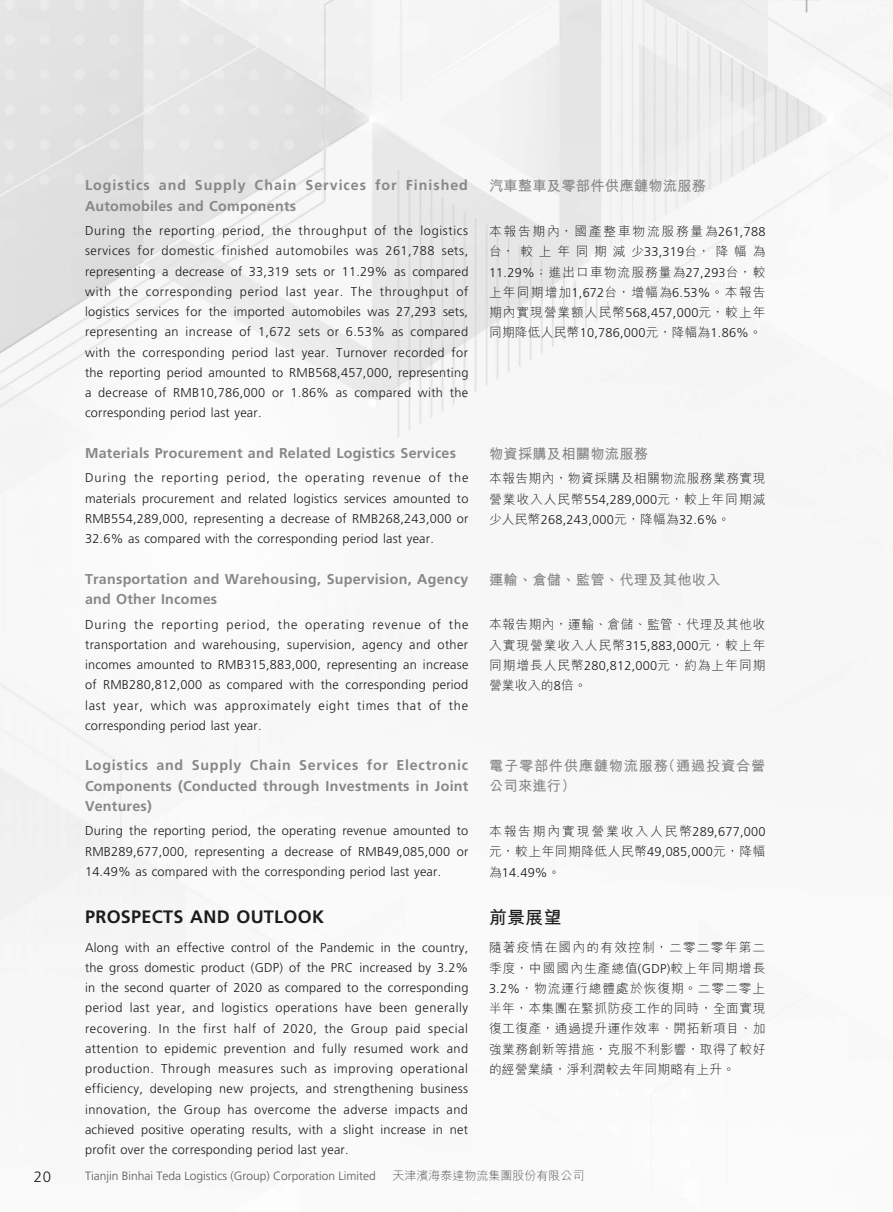
<style>
.page{position:relative;width:893px;height:1212px;background:#fff}
.page>*{position:absolute;margin:0;border:0;box-sizing:border-box;transform-origin:0 0}
.t1{font:700 18px "Frutiger LT Std";letter-spacing:.015em;color:#1c1c1b}
.t2{font:700 18px "M Hei HK";color:#1c1c1b}
.t3{font:300 15px "Frutiger LT Std";color:#1c1c1b}
.t4{font:700 14.25px/20.2px "Frutiger LT Std";letter-spacing:.015em;color:#878787}
.t5{font:700 14.25px/20.2px "Frutiger LT Std";letter-spacing:.07em;color:#878787}
.t6{font:700 14.25px "M Hei HK";letter-spacing:.015em;color:#878787}
.t7{font:700 14.25px/20.2px "M Hei HK";letter-spacing:.05em;color:#878787}
.t8{font:300 12.75px/20.2px "Frutiger LT Std";letter-spacing:.015em;color:#1c1c1b;text-align:justify}
.t9{font:300 12.75px/20.2px "M Hei HK";letter-spacing:.075em;color:#1c1c1b;text-align:justify}
.t10{font:300 12.75px/20.2px "M Hei HK";letter-spacing:.15em;color:#1c1c1b}
.t11{font:300 12.75px/20.2px "M Hei HK";letter-spacing:.035em;color:#1c1c1b}
.t12{font:300 12px "Frutiger LT Std";color:#575756}
.t13{font:300 12px "M Hei HK";color:#575756}
.s1{font-family:"Frutiger LT Std"}
.s2{font-family:"M Hei HK"}
</style>
<div class="page">
<img style="left:0;top:0;width:893px;height:1062px">
<p class="t5" style="left:85px;top:175px;width:384px">Logistics and Supply Chain Services for Finished<br>Automobiles and Components</p>
<p class="t8" style="left:85px;top:221px;width:385px">During the reporting period, the throughput of the logistics services for domestic finished automobiles was 261,788 sets, representing a decrease of 33,319 sets or 11.29% as compared with the corresponding period last year. The throughput of logistics services for the imported automobiles was 27,293 sets, representing an increase of 1,672 sets or 6.53% as compared with the corresponding period last year. Turnover recorded for the reporting period amounted to RMB568,457,000, representing a decrease of RMB10,786,000 or 1.86% as compared with the corresponding period last year.</p>
<p class="t4" style="left:85px;top:443px;width:373px">Materials Procurement and Related Logistics Services</p>
<p class="t8" style="left:85px;top:468px;width:385px">During the reporting period, the operating revenue of the materials procurement and related logistics services amounted to RMB554,289,000, representing a decrease of RMB268,243,000 or 32.6% as compared with the corresponding period last year.</p>
<p class="t4" style="left:85px;top:569px;width:385px">Transportation and Warehousing, Supervision, Agency and Other Incomes</p>
<p class="t8" style="left:85px;top:614px;width:385px">During the reporting period, the operating revenue of the transportation and warehousing, supervision, agency and other incomes amounted to RMB315,883,000, representing an increase of RMB280,812,000 as compared with the corresponding period last year, which was approximately eight times that of the corresponding period last year.</p>
<p class="t4" style="left:85px;top:755px;width:385px;text-align:justify">Logistics and Supply Chain Services for Electronic Components (Conducted through Investments in Joint Ventures)</p>
<p class="t8" style="left:85px;top:821px;width:385px">During the reporting period, the operating revenue amounted to RMB289,677,000, representing a decrease of RMB49,085,000 or 14.49% as compared with the corresponding period last year.</p>
<h1 class="t1" style="left:85px;top:906px;width:241px">PROSPECTS AND OUTLOOK</h1>
<p class="t8" style="left:85px;top:937px;width:385px">Along with an effective control of the Pandemic in the country, the gross domestic product (GDP) of the PRC increased by 3.2% in the second quarter of 2020 as compared to the corresponding period last year, and logistics operations have been generally recovering. In the first half of 2020, the Group paid special attention to epidemic prevention and fully resumed work and production. Through measures such as improving operational efficiency, developing new projects, and strengthening business innovation, the Group has overcome the adverse impacts and achieved positive operating results, with a slight increase in net profit over the corresponding period last year.</p>
<p class="t6" style="left:489px;top:176px;width:219px">汽車整車及零部件供應鏈物流服務</p>
<p class="t9" style="left:489px;top:221px;width:278px">本報告期內，國產整車物流服務量為<span class="s1">261,788</span>台，較上年同期減少<span class="s1">33,319</span>台，降幅為<span class="s1">11.29%</span>；進出口車物流服務量為<span class="s1">27,293</span>台，較上年同期增加<span class="s1">1,672</span>台，增幅為<span class="s1">6.53%</span>。本報告期內實現營業額人民幣<span class="s1">568,457,000</span>元，較上年</p>
<p class="t8" style="left:489px;top:323px;width:274px"><span class="s2">同期降低人民幣</span>10,786,000<span class="s2">元，降幅為</span>1.86%<span class="s2">。</span></p>
<p class="t6" style="left:489px;top:443px;width:161px">物資採購及相關物流服務</p>
<p class="t11" style="left:489px;top:468px;width:278px">本報告期內，物資採購及相關物流服務業務實現營業收入人民幣<span class="s1">554,289,000</span>元，較上年同期減</p>
<p class="t8" style="left:489px;top:509px;width:243px"><span class="s2">少人民幣</span>268,243,000<span class="s2">元，降幅為</span>32.6%<span class="s2">。</span></p>
<p class="t6" style="left:489px;top:569px;width:233px">運輸、倉儲、監管、代理及其他收入</p>
<p class="t9" style="left:489px;top:614px;width:278px">本報告期內，運輸、倉儲、監管、代理及其他收入實現營業收入人民幣<span class="s1">315,883,000</span>元，較上年同期增長人民幣<span class="s1">280,812,000</span>元，約為上年同期營業收入的<span class="s1">8</span>倍。</p>
<p class="t7" style="left:489px;top:755px;width:278px">電子零部件供應鏈物流服務（通過投資合營公司來進行）</p>
<p class="t10" style="left:489px;top:821px;width:278px">本報告期內實現營業收入人民幣<span class="s1">289,677,000</span>元，較上年同期降低人民幣<span class="s1">49,085,000</span>元，降幅</p>
<p class="t8" style="left:489px;top:862px;width:73px"><span class="s2">為</span>14.49%<span class="s2">。</span></p>
<h1 class="t2" style="left:489px;top:904px;width:74px">前景展望</h1>
<p class="t9" style="left:489px;top:937px;width:278px">隨著疫情在國內的有效控制，二零二零年第二季度，中國國內生產總值<span class="s1">(GDP)</span>較上年同期增長<span class="s1">3.2%</span>，物流運行總體處於恢復期。二零二零上半年，本集團在緊抓防疫工作的同時，全面實現復工復產，通過提升運作效率、開拓新項目、加強業務創新等措施，克服不利影響，取得了較好的經營業績，淨利潤較去年同期略有上升。</p>
<p class="t3" style="left:34px;top:1168px;width:19px">20</p>
<p class="t12" style="left:85px;top:1169px;width:292px">Tianjin Binhai Teda Logistics (Group) Corporation Limited</p>
<p class="t13" style="left:392px;top:1167px;width:193px">天津濱海泰達物流集團股份有限公司</p>
</div>
